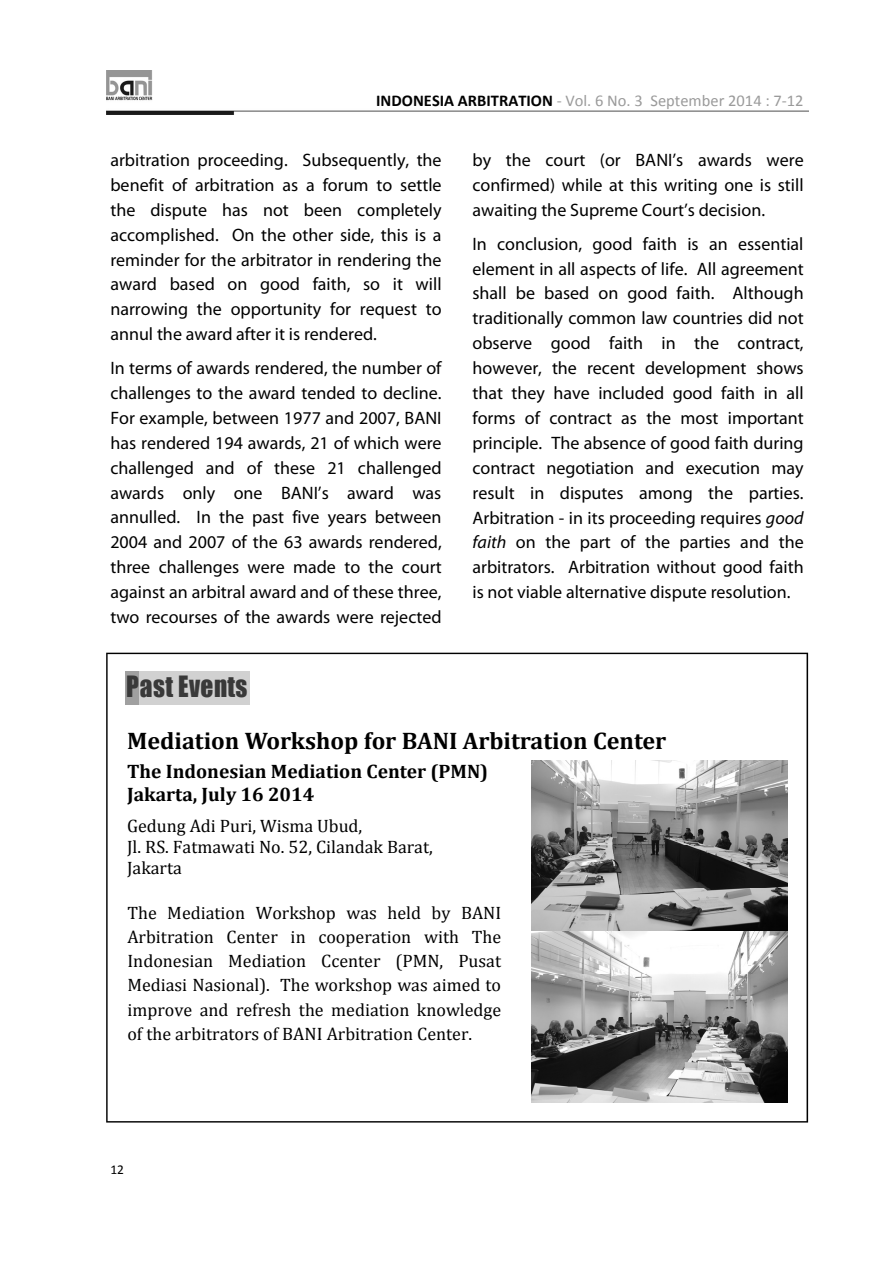
<style>
.page{position:relative;width:893px;height:1263px;background:#fff}
.page>*{position:absolute;margin:0;border:0;box-sizing:border-box;transform-origin:0 0}
.t1{font:27px "Impact";letter-spacing:.02em;color:#393939;scale:.94 1}
.t2{font:700 24px "Cambria";color:#000}
.t3{font:700 19.5px/22.8px "Cambria";color:#000}
.t4{font:18px/24.9px "Myriad Pro";color:#000;text-align:justify}
.t5{font:18px/24.3px "Cambria";color:#000}
.t6{font:16.5px "Calibri";color:#9a9a9a}
.t7{font:13.5px "Calibri";color:#000}
.s1{font-weight:700;color:#000}
.s2{font-style:italic}
</style>
<div class="page">
<img style="left:106px;top:71px;width:702px;height:44px">
<svg style="left:106px;top:653px;width:702px;height:470px"></svg>
<div style="left:125px;top:672px;width:15px;height:33px;background:#a0a0a0"></div>
<div style="left:140px;top:672px;width:110px;height:33px;background:#d1d1d1"></div>
<img style="left:531px;top:761px;width:256px;height:341px">
<p class="t6" style="left:376px;top:94px;width:429px"><span class="s1">INDONESIA ARBITRATION</span> ‐ Vol. 6 No. 3 September 2014 : 7‐12</p>
<p class="t4" style="left:110px;top:149px;width:333px">arbitration proceeding. Subsequently, the benefit of arbitration as a forum to settle the dispute has not been completely accomplished. On the other side, this is a reminder for the arbitrator in rendering the award based on good faith, so it will narrowing the opportunity for request to annul the award after it is rendered.</p>
<p class="t4" style="left:110px;top:357px;width:333px">In terms of awards rendered, the number of challenges to the award tended to decline.<br>For example, between 1977 and 2007, BANI has rendered 194 awards, 21 of which were challenged and of these 21 challenged awards only one BANI’s award was annulled. In the past five years between 2004 and 2007 of the 63 awards rendered, three challenges were made to the court against an arbitral award and of these three, two recourses of the awards were rejected</p>
<p class="t4" style="left:472px;top:149px;width:333px">by the court (or BANI’s awards were confirmed) while at this writing one is still awaiting the Supreme Court’s decision.</p>
<p class="t4" style="left:472px;top:233px;width:333px">In conclusion, good faith is an essential element in all aspects of life. All agreement shall be based on good faith. Although traditionally common law countries did not observe good faith in the contract, however, the recent development shows that they have included good faith in all forms of contract as the most important principle. The absence of good faith during contract negotiation and execution may result in disputes among the parties.<br>Arbitration - in its proceeding requires <span class="s2">good faith</span> on the part of the parties and the arbitrators. Arbitration without good faith is not viable alternative dispute resolution.</p>
<h1 class="t1" style="left:126px;top:670px;width:130px">Past Events</h1>
<h2 class="t2" style="left:127px;top:726px;width:540px">Mediation Workshop for BANI Arbitration Center</h2>
<p class="t3" style="left:127px;top:760px;width:362px">The Indonesian Mediation Center (PMN)<br>Jakarta, July 16 2014</p>
<p class="t5" style="left:127px;top:815px;width:307px;line-height:21.1px">Gedung Adi Puri, Wisma Ubud,<br>Jl. RS. Fatmawati No. 52, Cilandak Barat,<br>Jakarta</p>
<p class="t5" style="left:127px;top:900px;width:375px;text-align:justify">The Mediation Workshop was held by BANI Arbitration Center in cooperation with The Indonesian Mediation Ccenter (PMN, Pusat Mediasi Nasional). The workshop was aimed to improve and refresh the mediation knowledge of the arbitrators of BANI Arbitration Center.</p>
<p class="t7" style="left:110px;top:1164px;width:15px">12</p>
</div>
